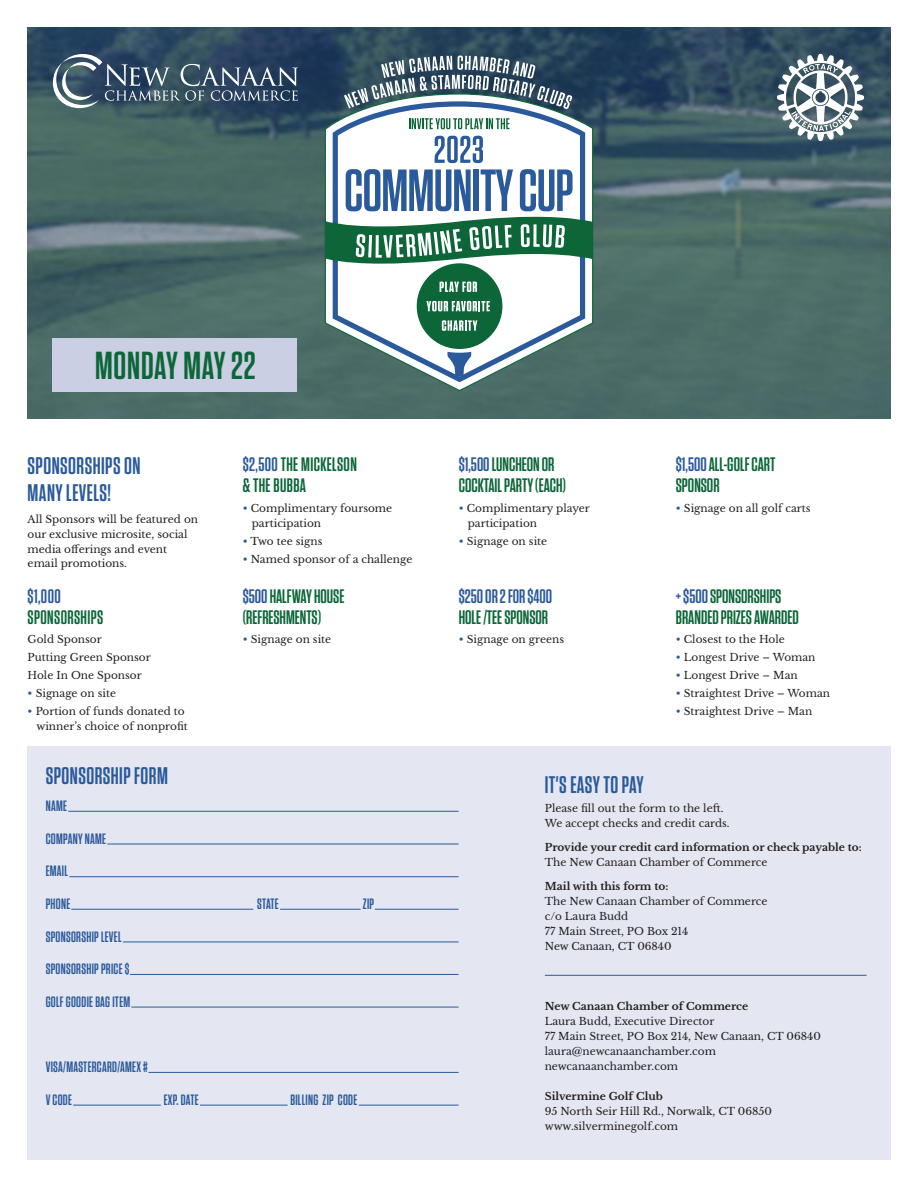
<style>
.page{position:relative;width:918px;height:1188px;background:#fff}
.page>*{position:absolute;margin:0;border:0;box-sizing:border-box;transform-origin:0 0}
.t1{font:600 39px "Tungsten Narrow";letter-spacing:.02em;color:#0c6638}
._10_Heads{font:600 24px "Tungsten Narrow";letter-spacing:.02em;color:#2b5a9b}
.t2{font:600 19.5px/21px "Tungsten Narrow";color:#0c6638}
.t3{font:600 19.5px/21px "Tungsten Narrow";letter-spacing:.02em;color:#0c6638}
._90_Form{font:600 15px "Tungsten Narrow";letter-spacing:.02em;color:#2b5a9b}
._50_Body{font:10.5px/15px "Libre Baskerville";color:#231f20}
._50_Body-2{font:700 10.5px/15px "Libre Baskerville";color:#231f20}
.s1{color:#2b5a9b}
.s2{font-weight:400}
.s3{font-weight:700}
</style>
<div class="page">
<img style="left:27px;top:27px;width:864px;height:392px">
<div style="left:27px;top:747px;width:864px;height:413px;background:#e4e6f1"></div>
<hr style="left:545px;top:975px;width:322px;height:1px;background:#2b5a9b">
<svg style="left:777px;top:54px;width:87px;height:87px"></svg>
<hr style="left:68px;top:811px;width:391px;height:1px;background:#2b5a9b">
<hr style="left:107px;top:844px;width:352px;height:1px;background:#2b5a9b">
<hr style="left:69px;top:876px;width:390px;height:1px;background:#2b5a9b">
<hr style="left:71px;top:909px;width:182px;height:1px;background:#2b5a9b">
<hr style="left:280px;top:909px;width:81px;height:1px;background:#2b5a9b">
<hr style="left:375px;top:909px;width:84px;height:1px;background:#2b5a9b">
<hr style="left:123px;top:942px;width:336px;height:1px;background:#2b5a9b">
<hr style="left:130px;top:974px;width:329px;height:1px;background:#2b5a9b">
<hr style="left:131px;top:1007px;width:328px;height:1px;background:#2b5a9b">
<hr style="left:148px;top:1072px;width:311px;height:1px;background:#2b5a9b">
<hr style="left:73px;top:1105px;width:88px;height:1px;background:#2b5a9b">
<hr style="left:200px;top:1105px;width:88px;height:1px;background:#2b5a9b">
<hr style="left:359px;top:1105px;width:100px;height:1px;background:#2b5a9b">
<svg style="left:53px;top:54px;width:245px;height:54px;background:#4a6175"></svg>
<svg style="left:324px;top:93px;width:270px;height:299px"></svg>
<svg style="left:333px;top:101px;width:252px;height:281px"></svg>
<svg style="left:344px;top:56px;width:228px;height:53px"></svg>
<div style="left:417px;top:263px;width:85px;height:86px;background:#0c6638;border-radius:50%"></div>
<svg style="left:440px;top:282px;width:37px;height:10px"></svg>
<svg style="left:426px;top:301px;width:64px;height:10px"></svg>
<svg style="left:442px;top:320px;width:35px;height:11px"></svg>
<svg style="left:448px;top:352px;width:23px;height:24px"></svg>
<svg style="left:409px;top:118px;width:100px;height:11px"></svg>
<svg style="left:346px;top:169px;width:125px;height:42px"></svg>
<div style="left:473px;top:169px;width:6px;height:42px;background:#2b5a9c"></div>
<svg style="left:481px;top:169px;width:32px;height:42px"></svg>
<svg style="left:520px;top:169px;width:53px;height:42px"></svg>
<svg style="left:435px;top:136px;width:48px;height:27px"></svg>
<svg style="left:325px;top:217px;width:268px;height:47px"></svg>
<div style="left:53px;top:338px;width:244px;height:54px;background:#cbcfe4"></div>
<p class="t1" style="left:95px;top:345px;width:162px">MONDAY MAY 22</p>
<p class="_10_Heads" style="left:28px;top:454px;width:114px">SPONSORSHIPS ON</p>
<p class="_10_Heads" style="left:28px;top:481px;width:85px">MANY LEVELS!</p>
<p class="_50_Body" style="left:28px;top:512px;width:172px">All Sponsors will be featured on</p>
<p class="_50_Body" style="left:28px;top:527px;width:161px">our exclusive microsite, social</p>
<p class="_50_Body" style="left:28px;top:541px;width:141px">media offerings and event</p>
<p class="_50_Body" style="left:28px;top:556px;width:101px">email promotions.</p>
<p class="t3" style="left:28px;top:586px;width:77px"><span class="s1">$1,000<br></span>SPONSORSHIPS</p>
<p class="_50_Body" style="left:28px;top:632px;width:76px">Gold Sponsor</p>
<p class="_50_Body" style="left:28px;top:648px;width:125px;line-height:18px">Putting Green Sponsor<br>Hole In One Sponsor</p>
<p class="_50_Body" style="left:28px;top:686px;width:90px"><span class="s1">•</span> Signage on site</p>
<p class="_50_Body" style="left:28px;top:704px;width:159px"><span class="s1">•</span> Portion of funds donated to</p>
<p class="_50_Body" style="left:36px;top:719px;width:153px">winner’s choice of nonprofit</p>
<p class="_10_Heads" style="left:46px;top:764px;width:124px">SPONSORSHIP FORM</p>
<p class="t3" style="left:243px;top:454px;width:116px"><span class="s1">$2,500</span> THE MICKELSON &amp; THE BUBBA</p>
<p class="_50_Body" style="left:252px;top:500px;width:142px;text-indent:-9px"><span class="s1">•</span> Complimentary foursome participation</p>
<p class="_50_Body" style="left:243px;top:533px;width:81px"><span class="s1">•</span> Two tee signs</p>
<p class="_50_Body" style="left:243px;top:551px;width:171px"><span class="s1">•</span> Named sponsor of a challenge</p>
<p class="t2" style="left:243px;top:586px;width:103px"><span class="s1">$500</span> HALFWAY HOUSE (REFRESHMENTS)</p>
<p class="_50_Body" style="left:243px;top:632px;width:90px"><span class="s1">•</span> Signage on site</p>
<p class="_90_Form" style="left:46px;top:798px;width:23px">NAME</p>
<p class="_90_Form" style="left:46px;top:831px;width:62px">COMPANY NAME</p>
<p class="_90_Form" style="left:46px;top:864px;width:24px">EMAIL</p>
<p class="_90_Form" style="left:46px;top:896px;width:26px">PHONE</p>
<p class="_90_Form" style="left:257px;top:896px;width:23px">STATE</p>
<p class="_90_Form" style="left:363px;top:896px;width:13px">ZIP</p>
<p class="_90_Form" style="left:46px;top:929px;width:77px">SPONSORSHIP LEVEL</p>
<p class="_90_Form" style="left:46px;top:962px;width:85px">SPONSORSHIP PRICE $</p>
<p class="_90_Form" style="left:46px;top:994px;width:86px">GOLF GOODIE BAG ITEM</p>
<p class="_90_Form" style="left:46px;top:1060px;width:104px">VISA/MASTERCARD/AMEX #</p>
<p class="_90_Form" style="left:46px;top:1092px;width:28px">V CODE</p>
<p class="_90_Form" style="left:164px;top:1092px;width:36px">EXP. DATE</p>
<p class="_90_Form" style="left:290px;top:1092px;width:68px">BILLING ZIP CODE</p>
<p class="t2" style="left:459px;top:454px;width:109px"><span class="s1">$1,500</span> LUNCHEON OR<br>COCKTAIL PARTY (EACH)</p>
<p class="_50_Body" style="left:468px;top:500px;width:124px;text-indent:-9px"><span class="s1">•</span> Complimentary player participation</p>
<p class="_50_Body" style="left:459px;top:533px;width:90px"><span class="s1">•</span> Signage on site</p>
<p class="t2" style="left:459px;top:586px;width:95px"><span class="s1">$250 OR 2 FOR $400<br></span>HOLE /TEE SPONSOR</p>
<p class="_50_Body" style="left:459px;top:632px;width:107px"><span class="s1">•</span> Signage on greens</p>
<p class="t2" style="left:676px;top:454px;width:101px"><span class="s1">$1,500</span> ALL-GOLF CART<br>SPONSOR</p>
<p class="_50_Body" style="left:676px;top:500px;width:136px"><span class="s1">•</span> Signage on all golf carts</p>
<p class="t2" style="left:676px;top:586px;width:125px"><span class="s1">+ $500</span> SPONSORSHIPS<br>BRANDED PRIZES AWARDED</p>
<p class="_50_Body" style="left:676px;top:632px;width:111px"><span class="s1">•</span> Closest to the Hole</p>
<p class="_50_Body" style="left:676px;top:650px;width:141px"><span class="s1">•</span> Longest Drive – Woman</p>
<p class="_50_Body" style="left:676px;top:668px;width:123px"><span class="s1">•</span> Longest Drive – Man</p>
<p class="_50_Body" style="left:676px;top:686px;width:156px"><span class="s1">•</span> Straightest Drive – Woman</p>
<p class="_50_Body" style="left:676px;top:704px;width:138px"><span class="s1">•</span> Straightest Drive – Man</p>
<p class="_10_Heads" style="left:545px;top:773px;width:100px">IT'S EASY TO PAY</p>
<p class="_50_Body" style="left:545px;top:801px;width:186px">Please fill out the form to the left.<br>We accept checks and credit cards.</p>
<p class="_50_Body-2" style="left:545px;top:840px;width:318px">Provide your credit card information or check payable to:<br><span class="s2">The New Canaan Chamber of Commerce</span></p>
<p class="_50_Body" style="left:545px;top:878px;width:224px"><span class="s3">Mail with this form to:<br></span>The New Canaan Chamber of Commerce c/o Laura Budd<br>77 Main Street, PO Box 214<br>New Canaan, CT 06840</p>
<p class="_50_Body-2" style="left:545px;top:999px;width:205px">New Canaan Chamber of Commerce</p>
<p class="_50_Body" style="left:545px;top:1014px;width:171px">Laura Budd, Executive Director</p>
<p class="_50_Body" style="left:545px;top:1029px;width:278px">77 Main Street, PO Box 214, New Canaan, CT 06840</p>
<p class="_50_Body" style="left:545px;top:1044px;width:173px">laura@newcanaanchamber.com newcanaanchamber.com</p>
<p class="_50_Body-2" style="left:545px;top:1089px;width:120px">Silvermine Golf Club</p>
<p class="_50_Body" style="left:545px;top:1104px;width:229px">95 North Seir Hill Rd., Norwalk, CT 06850</p>
<p class="_50_Body" style="left:545px;top:1119px;width:135px">www.silverminegolf.com</p>
</div>
